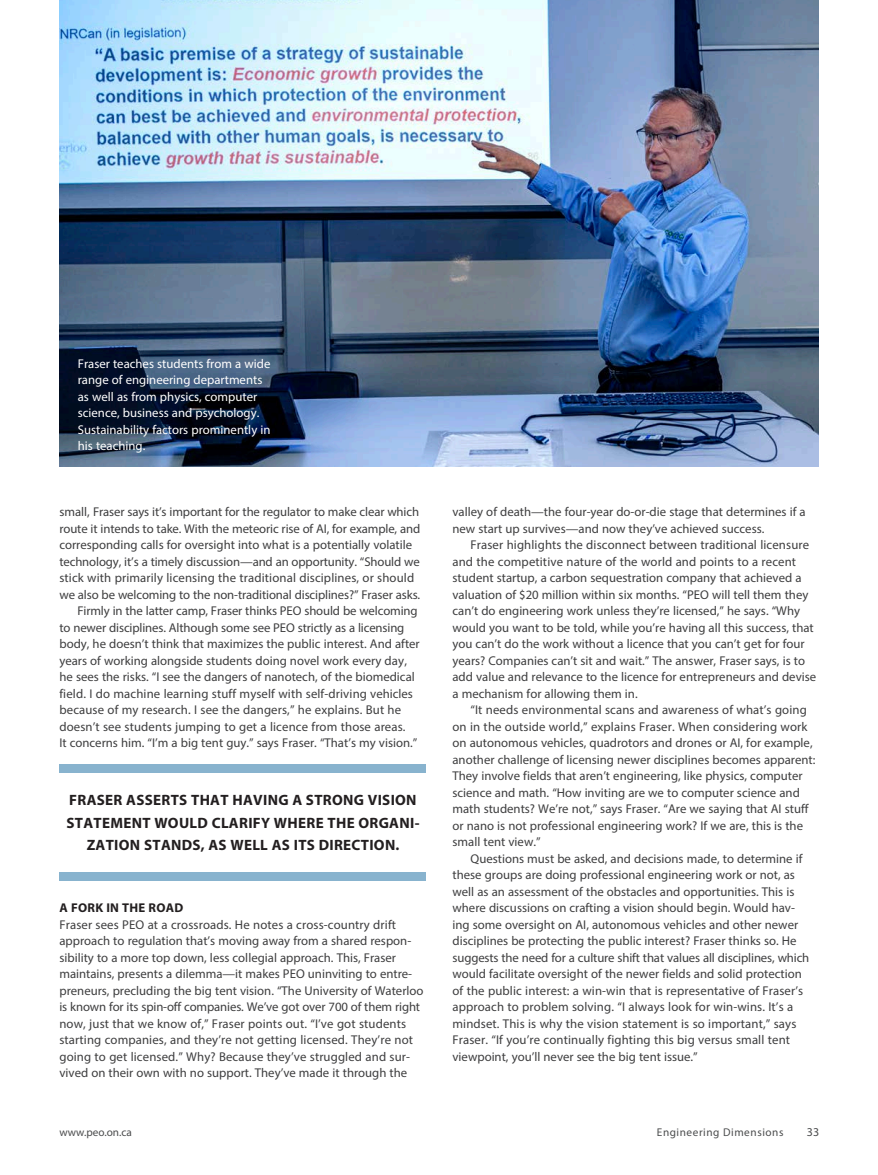
<style>
.page{position:relative;width:878px;height:1175px;background:#fff}
.page>*{position:absolute;margin:0;border:0;box-sizing:border-box;transform-origin:0 0}
.t1{font:700 15px/22.5px "Myriad Pro";letter-spacing:.02em;color:#231f20;text-align:center}
.t2{font:12.75px/16.5px "Myriad Pro";color:#3e3e3f}
.t3{font:12.75px/16.5px "Myriad Pro";color:#fff}
.t4{font:700 12.75px "Myriad Pro";letter-spacing:.02em;color:#231f20}
.t5{font:12px "Myriad Pro";color:#4b4c4d}
.t6{font:11.25px "Myriad Pro";letter-spacing:.05em;color:#4b4c4d}
.t7{font:11.25px "Myriad Pro";color:#4b4c4d}
</style>
<div class="page">
<div style="left:59px;top:764px;width:366px;height:8px;background:#88b3ce"></div>
<div style="left:59px;top:872px;width:366px;height:8px;background:#88b3ce"></div>
<img style="left:59px;top:0;width:759px;height:466px">
<p class="t3" style="left:78px;top:355px;width:194px">Fraser teaches students from a wide range of engineering departments as well as from physics, computer science, business and psychology.<br>Sustainability factors prominently in his teaching.</p>
<p class="t2" style="left:59px;top:503px;width:361px">small, Fraser says it’s important for the regulator to make clear which</p>
<p class="t2" style="left:59px;top:520px;width:362px">route it intends to take. With the meteoric rise of AI, for example, and</p>
<p class="t2" style="left:59px;top:536px;width:354px">corresponding calls for oversight into what is a potentially volatile</p>
<p class="t2" style="left:59px;top:553px;width:362px">technology, it’s a timely discussion—and an opportunity. “Should we</p>
<p class="t2" style="left:59px;top:569px;width:356px">stick with primarily licensing the traditional disciplines, or should</p>
<p class="t2" style="left:59px;top:586px;width:362px">we also be welcoming to the non-traditional disciplines?” Fraser asks.</p>
<p class="t2" style="left:77px;top:602px;width:342px">Firmly in the latter camp, Fraser thinks PEO should be welcoming</p>
<p class="t2" style="left:59px;top:619px;width:346px">to newer disciplines. Although some see PEO strictly as a licensing</p>
<p class="t2" style="left:59px;top:635px;width:362px">body, he doesn’t think that maximizes the public interest. And after</p>
<p class="t2" style="left:59px;top:652px;width:349px">years of working alongside students doing novel work every day,</p>
<p class="t2" style="left:59px;top:668px;width:357px">he sees the risks. “I see the dangers of nanotech, of the biomedical</p>
<p class="t2" style="left:59px;top:685px;width:355px">field. I do machine learning stuff myself with self-driving vehicles</p>
<p class="t2" style="left:59px;top:701px;width:343px">because of my research. I see the dangers,” he explains. But he</p>
<p class="t2" style="left:59px;top:718px;width:347px">doesn’t see students jumping to get a licence from those areas.</p>
<p class="t2" style="left:59px;top:734px;width:359px">It concerns him. “I’m a big tent guy.” says Fraser. “That’s my vision.”</p>
<p class="t1" style="left:66px;top:789px;width:354px">FRASER ASSERTS THAT HAVING A STRONG VISION<br>STATEMENT WOULD CLARIFY WHERE THE ORGANI-<br>ZATION STANDS, AS WELL AS ITS DIRECTION.</p>
<p class="t4" style="left:60px;top:900px;width:125px">A FORK IN THE ROAD</p>
<p class="t2" style="left:59px;top:916px;width:365px">Fraser sees PEO at a crossroads. He notes a cross-country drift approach to regulation that’s moving away from a shared respon&shy;sibility to a more top down, less collegial approach. This, Fraser maintains, presents a dilemma—it makes PEO uninviting to entre&shy;preneurs, precluding the big tent vision. “The University of Waterloo is known for its spin-off companies. We’ve got over 700 of them right now, just that we know of,” Fraser points out. “I’ve got students starting companies, and they’re not getting licensed. They’re not going to get licensed.” Why? Because they’ve struggled and sur&shy;vived on their own with no support. They’ve made it through the</p>
<p class="t2" style="left:452px;top:503px;width:355px">valley of death—the four-year do-or-die stage that determines if a new start up survives—and now they’ve achieved success.</p>
<p class="t2" style="left:452px;top:536px;width:365px;text-indent:18px">Fraser highlights the disconnect between traditional licensure and the competitive nature of the world and points to a recent student startup, a carbon sequestration company that achieved a valuation of $20 million within six months. “PEO will tell them they can’t do engineering work unless they’re licensed,” he says. “Why would you want to be told, while you’re having all this success, that you can’t do the work without a licence that you can’t get for four years? Companies can’t sit and wait.” The answer, Fraser says, is to add value and relevance to the licence for entrepreneurs and devise a mechanism for allowing them in.</p>
<p class="t2" style="left:452px;top:701px;width:364px;text-indent:18px">“It needs environmental scans and awareness of what’s going on in the outside world,” explains Fraser. When considering work on autonomous vehicles, quadrotors and drones or AI, for example, another challenge of licensing newer disciplines becomes apparent:<br>They involve fields that aren’t engineering, like physics, computer science and math. “How inviting are we to computer science and math students? We’re not,” says Fraser. “Are we saying that AI stuff or nano is not professional engineering work? If we are, this is the small tent view.”</p>
<p class="t2" style="left:452px;top:850px;width:358px;text-indent:18px">Questions must be asked, and decisions made, to determine if these groups are doing professional engineering work or not, as well as an assessment of the obstacles and opportunities. This is where discussions on crafting a vision should begin. Would hav&shy;ing some oversight on AI, autonomous vehicles and other newer disciplines be protecting the public interest? Fraser thinks so. He suggests the need for a culture shift that values all disciplines, which would facilitate oversight of the newer fields and solid protection of the public interest: a win-win that is representative of Fraser’s approach to problem solving. “I always look for win-wins. It’s a mindset. This is why the vision statement is so important,” says Fraser. “If you’re continually fighting this big versus small tent viewpoint, you’ll never see the big tent issue.”</p>
<p class="t7" style="left:59px;top:1125px;width:74px">www.peo.on.ca</p>
<p class="t6" style="left:657px;top:1125px;width:128px">Engineering Dimensions</p>
<p class="t5" style="left:807px;top:1124px;width:14px">33</p>
</div>
